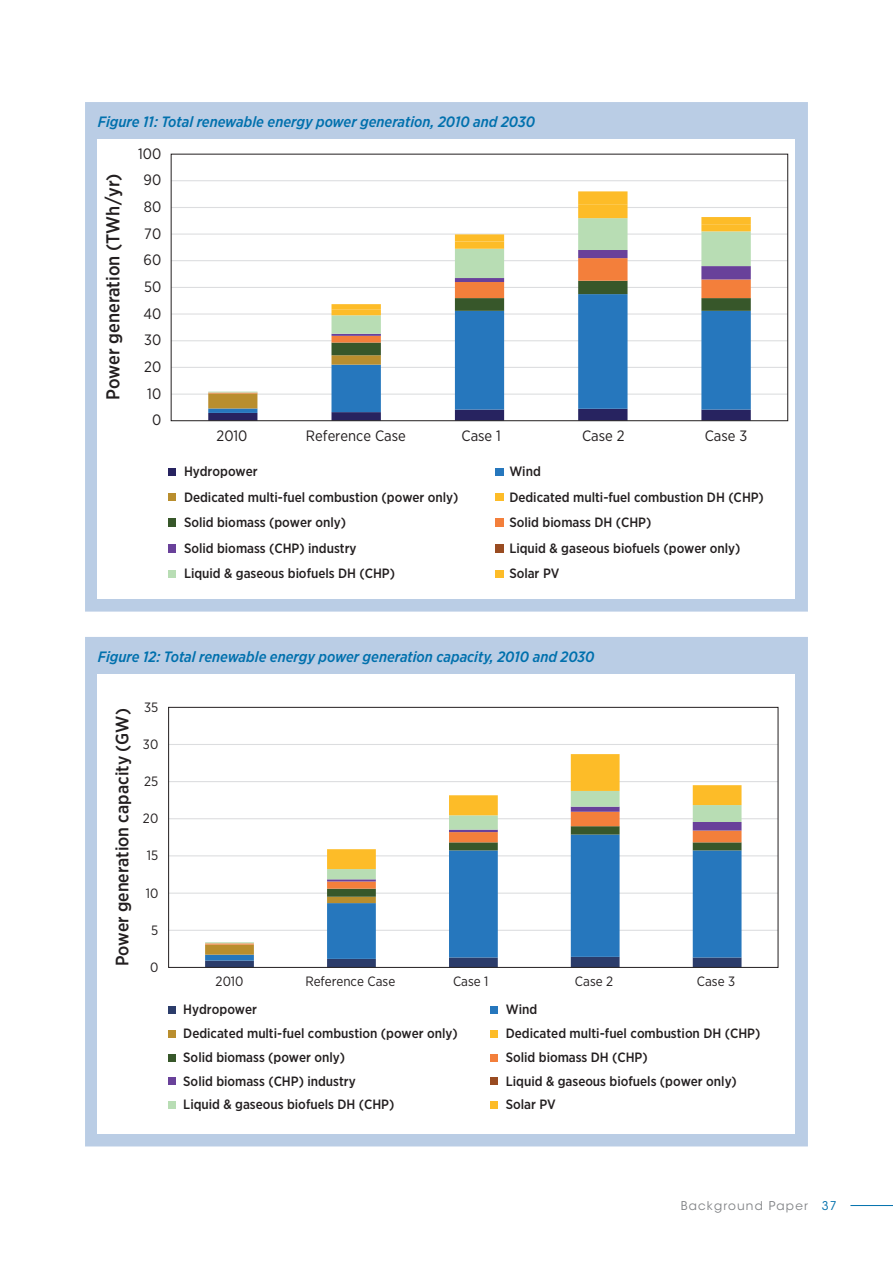
<style>
.page{position:relative;width:893px;height:1263px;background:#fff}
.page>*{position:absolute;margin:0;border:0;box-sizing:border-box;transform-origin:0 0}
.t1{font:500 18.6px "Gotham Narrow";color:#231f20}
.t2{font:500 18px "Gotham Narrow";color:#231f20}
.Figure{font:italic 500 15px "Gotham Narrow";color:#0070ad}
.t3{font:15px "Gotham Narrow";color:#231f20}
.t4{font:500 13.5px "Gotham Narrow";letter-spacing:-.005em;color:#231f20}
.t5{font:13.5px "Gotham Narrow";color:#231f20}
.t6{font:12px "ITC Avant Garde Std";letter-spacing:.1em;color:#808285}
.s1{color:#0070ad}
</style>
<div class="page">
<hr style="left:850px;top:1205px;width:43px;height:1px;background:#0070ad">
<div style="left:85px;top:637px;width:723px;height:509px;background:#bacde5"></div>
<div style="left:98px;top:674px;width:697px;height:460px;background:#fff"></div>
<hr style="left:169px;top:930px;width:609px;height:1px;background:#dcdddf">
<hr style="left:169px;top:893px;width:609px;height:1px;background:#dcdddf">
<hr style="left:169px;top:855px;width:609px;height:1px;background:#dcdddf">
<hr style="left:169px;top:818px;width:609px;height:1px;background:#dcdddf">
<hr style="left:169px;top:781px;width:609px;height:1px;background:#dcdddf">
<hr style="left:169px;top:744px;width:609px;height:1px;background:#dcdddf">
<svg style="left:205px;top:943px;width:536px;height:23px"></svg>
<svg style="left:205px;top:819px;width:536px;height:124px"></svg>
<svg style="left:327px;top:754px;width:414px;height:115px"></svg>
<div style="left:168px;top:1006px;width:8px;height:8px;background:#2b3c6a"></div>
<div style="left:490px;top:1006px;width:8px;height:8px;background:#2677bd"></div>
<div style="left:168px;top:1030px;width:8px;height:8px;background:#b98e2e"></div>
<div style="left:490px;top:1030px;width:8px;height:8px;background:#fdbc28"></div>
<div style="left:168px;top:1053px;width:8px;height:8px;background:#37572a"></div>
<div style="left:490px;top:1053px;width:8px;height:8px;background:#f37f3b"></div>
<div style="left:168px;top:1077px;width:8px;height:8px;background:#69419a"></div>
<div style="left:490px;top:1077px;width:8px;height:8px;background:#994b21"></div>
<div style="left:168px;top:1101px;width:8px;height:8px;background:#b8ddb4"></div>
<div style="left:490px;top:1101px;width:8px;height:8px;background:#fdbc28"></div>
<div style="left:168px;top:707px;width:610px;height:261px;border:1px solid #231f20"></div>
<div style="left:85px;top:102px;width:723px;height:510px;background:#bacde5"></div>
<div style="left:98px;top:140px;width:697px;height:459px;background:#fff"></div>
<hr style="left:171px;top:394px;width:617px;height:1px;background:#dcdddf">
<hr style="left:171px;top:367px;width:617px;height:1px;background:#dcdddf">
<hr style="left:171px;top:340px;width:617px;height:1px;background:#dcdddf">
<hr style="left:171px;top:313px;width:617px;height:2px;background:#dcdddf">
<hr style="left:171px;top:287px;width:617px;height:1px;background:#dcdddf">
<hr style="left:171px;top:260px;width:617px;height:1px;background:#dcdddf">
<hr style="left:171px;top:234px;width:617px;height:1px;background:#dcdddf">
<hr style="left:171px;top:207px;width:617px;height:1px;background:#dcdddf">
<hr style="left:171px;top:180px;width:617px;height:1px;background:#dcdddf">
<svg style="left:208px;top:392px;width:543px;height:27px"></svg>
<svg style="left:208px;top:233px;width:543px;height:159px"></svg>
<svg style="left:331px;top:310px;width:420px;height:5px"></svg>
<svg style="left:331px;top:191px;width:420px;height:119px"></svg>
<div style="left:168px;top:468px;width:8px;height:8px;background:#272360"></div>
<div style="left:495px;top:468px;width:8px;height:8px;background:#2677bd"></div>
<div style="left:168px;top:493px;width:8px;height:8px;background:#b98e2e"></div>
<div style="left:495px;top:493px;width:8px;height:8px;background:#fdbc28"></div>
<div style="left:168px;top:519px;width:8px;height:8px;background:#37572a"></div>
<div style="left:495px;top:519px;width:8px;height:8px;background:#f37f3b"></div>
<div style="left:168px;top:544px;width:8px;height:9px;background:#69419a"></div>
<div style="left:495px;top:544px;width:8px;height:9px;background:#994b21"></div>
<div style="left:168px;top:570px;width:8px;height:8px;background:#b8ddb4"></div>
<div style="left:495px;top:570px;width:8px;height:8px;background:#fdbc28"></div>
<div style="left:171px;top:154px;width:617px;height:267px;border:1px solid #231f20"></div>
<p class="Figure" style="left:98px;top:112px;width:439px">Figure 11: Total renewable energy power generation, 2010 and 2030</p>
<p class="t1" style="left:101px;top:400px;width:228px;rotate:-90deg">Power generation (TWh/yr)</p>
<p class="t3" style="left:138px;top:144px;width:25px">100</p>
<p class="t3" style="left:144px;top:171px;width:19px">90</p>
<p class="t3" style="left:144px;top:197px;width:19px">80</p>
<p class="t3" style="left:144px;top:224px;width:18px">70</p>
<p class="t3" style="left:144px;top:251px;width:19px">60</p>
<p class="t3" style="left:144px;top:277px;width:19px">50</p>
<p class="t3" style="left:143px;top:304px;width:19px">40</p>
<p class="t3" style="left:144px;top:331px;width:19px">30</p>
<p class="t3" style="left:144px;top:357px;width:19px">20</p>
<p class="t3" style="left:147px;top:384px;width:16px">10</p>
<p class="t3" style="left:152px;top:411px;width:11px">0</p>
<p class="t3" style="left:217px;top:427px;width:32px">2010</p>
<p class="t3" style="left:306px;top:427px;width:102px">Reference Case</p>
<p class="t3" style="left:461px;top:427px;width:41px">Case 1</p>
<p class="t3" style="left:582px;top:427px;width:44px">Case 2</p>
<p class="t3" style="left:705px;top:427px;width:44px">Case 3</p>
<p class="t4" style="left:184px;top:463px;width:75px">Hydropower</p>
<p class="t4" style="left:509px;top:463px;width:33px">Wind</p>
<p class="t4" style="left:184px;top:488px;width:276px">Dedicated multi-fuel combustion (power only)</p>
<p class="t4" style="left:509px;top:488px;width:256px">Dedicated multi-fuel combustion DH (CHP)</p>
<p class="t4" style="left:184px;top:514px;width:164px">Solid biomass (power only)</p>
<p class="t4" style="left:509px;top:514px;width:144px">Solid biomass DH (CHP)</p>
<p class="t4" style="left:184px;top:539px;width:174px">Solid biomass (CHP) industry</p>
<p class="t4" style="left:509px;top:539px;width:233px">Liquid &amp; gaseous biofuels (power only)</p>
<p class="t4" style="left:184px;top:565px;width:213px">Liquid &amp; gaseous biofuels DH (CHP)</p>
<p class="t4" style="left:509px;top:565px;width:52px">Solar PV</p>
<p class="Figure" style="left:98px;top:647px;width:498px">Figure 12: Total renewable energy power generation capacity, 2010 and 2030</p>
<p class="t2" style="left:111px;top:966px;width:259px;rotate:-90deg">Power generation capacity (GW)</p>
<p class="t5" style="left:144px;top:699px;width:16px">35</p>
<p class="t5" style="left:143px;top:736px;width:17px">30</p>
<p class="t5" style="left:144px;top:773px;width:16px">25</p>
<p class="t5" style="left:143px;top:810px;width:17px">20</p>
<p class="t5" style="left:147px;top:847px;width:13px">15</p>
<p class="t5" style="left:146px;top:884px;width:14px">10</p>
<p class="t5" style="left:151px;top:922px;width:9px">5</p>
<p class="t5" style="left:150px;top:959px;width:10px">0</p>
<p class="t5" style="left:216px;top:972px;width:29px">2010</p>
<p class="t5" style="left:305px;top:972px;width:92px">Reference Case</p>
<p class="t5" style="left:453px;top:972px;width:37px">Case 1</p>
<p class="t5" style="left:575px;top:972px;width:40px">Case 2</p>
<p class="t5" style="left:697px;top:972px;width:40px">Case 3</p>
<p class="t4" style="left:183px;top:1001px;width:75px">Hydropower</p>
<p class="t4" style="left:506px;top:1001px;width:33px">Wind</p>
<p class="t4" style="left:183px;top:1024px;width:276px">Dedicated multi-fuel combustion (power only)</p>
<p class="t4" style="left:506px;top:1024px;width:256px">Dedicated multi-fuel combustion DH (CHP)</p>
<p class="t4" style="left:183px;top:1048px;width:163px">Solid biomass (power only)</p>
<p class="t4" style="left:506px;top:1048px;width:143px">Solid biomass DH (CHP)</p>
<p class="t4" style="left:183px;top:1072px;width:174px">Solid biomass (CHP) industry</p>
<p class="t4" style="left:506px;top:1072px;width:233px">Liquid &amp; gaseous biofuels (power only)</p>
<p class="t4" style="left:183px;top:1096px;width:213px">Liquid &amp; gaseous biofuels DH (CHP)</p>
<p class="t4" style="left:506px;top:1096px;width:52px">Solar PV</p>
<p class="t6" style="left:681px;top:1198px;width:158px">Background Paper <span class="s1">37</span></p>
</div>
